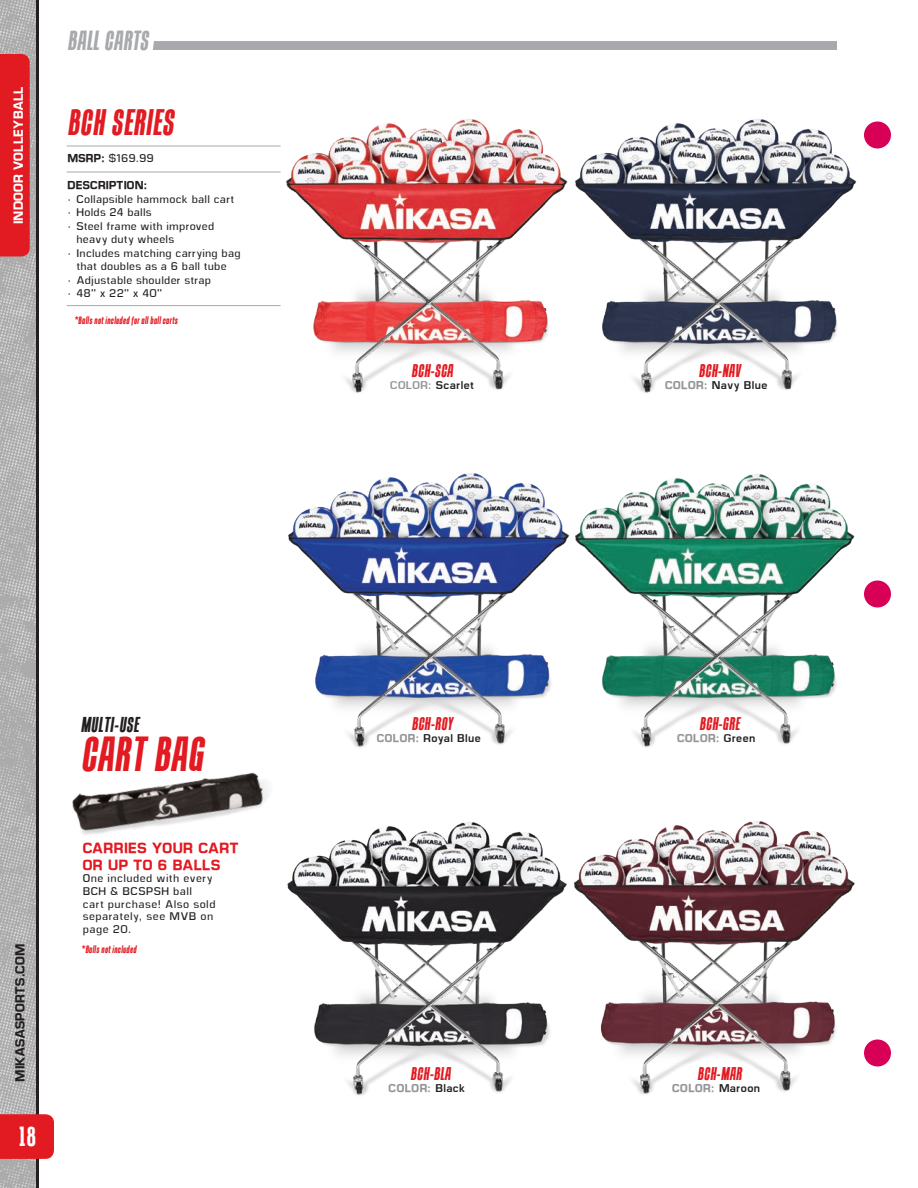
<style>
.page{position:relative;width:918px;height:1188px;background:#fff}
.page>*{position:absolute;margin:0;border:0;box-sizing:border-box;transform-origin:0 0}
.Product_Names{font:italic 700 48px "Tandelle";letter-spacing:.03em;color:#e21a21}
.Product_Names-2{font:italic 700 36px "Tandelle";letter-spacing:.03em;color:#e21a21}
.t1{font:italic 700 27px "Tandelle";letter-spacing:.03em;color:#a8a9ad}
.t2{font:700 27px "Tandelle";color:#fff}
.Product_Names-3{font:italic 700 21px "Tandelle";letter-spacing:.03em;color:#231f20}
.Product_Names-4{font:italic 700 18px "Tandelle";letter-spacing:.03em;color:#e21a21}
.Product_Info{font:700 13.5px/16.5px "Mikasa Sports";letter-spacing:.03em;color:#e21a21}
.t3{font:700 12px "Mikasa Sports";letter-spacing:.015em;color:#231f20}
.t4{font:700 12px "Mikasa Sports";letter-spacing:.01em;color:#fff}
.Body_copy{font:300 10.5px/13.5px "Mikasa Sports";letter-spacing:.02em;color:#231f20}
.Product_Info-2{font:300 10.5px/12.6px "Mikasa Sports";letter-spacing:.04em;color:#231f20}
.Product_Names-5{font:italic 700 10.5px "Tandelle";letter-spacing:.03em;color:#e21a21}
.Product_Info-3{font:700 10.5px "Mikasa Sports";letter-spacing:.035em;color:#939598}
.Product_Info-4{font:10.5px "Mikasa Sports";letter-spacing:.035em;color:#231f20}
.Product_Names-6{font:10.5px "Mikasa Sports";letter-spacing:.04em;color:#231f20}
.Product_Info-5{font:700 10.5px "Mikasa Sports";letter-spacing:.015em;color:#231f20}
.s1{font-weight:700}
.s2{color:#939598}
.s3{font-weight:700;color:#939598}
.s4{font-weight:400;color:#231f20}
</style>
<div class="page">
<img style="left:0;top:0;width:36px;height:1188px">
<hr style="left:36px;top:0;width:3px;height:1188px;background:#231f20">
<img style="left:286px;top:119px;width:271px;height:274px">
<img style="left:582px;top:474px;width:273px;height:273px">
<img style="left:557px;top:119px;width:317px;height:274px">
<img style="left:288px;top:473px;width:294px;height:275px">
<img style="left:587px;top:821px;width:286px;height:274px">
<img style="left:287px;top:822px;width:300px;height:274px">
<div style="left:0;top:1114px;width:54px;height:45px;background:#e21a21"></div>
<div style="left:0;top:54px;width:30px;height:202px;background:#e21a21"></div>
<div style="left:153px;top:41px;width:684px;height:9px;background:#a8a9ad"></div>
<hr style="left:67px;top:172px;width:214px;height:1px;background:#a8a9ad">
<hr style="left:67px;top:305px;width:214px;height:1px;background:#a8a9ad">
<hr style="left:67px;top:146px;width:214px;height:1px;background:#a8a9ad">
<img style="left:72px;top:772px;width:216px;height:72px">
<div style="left:864px;top:1040px;width:27px;height:26px;background:#d80056;border-radius:50%"></div>
<div style="left:864px;top:580px;width:27px;height:28px;background:#d80056;border-radius:50%"></div>
<div style="left:864px;top:122px;width:27px;height:26px;background:#d80056;border-radius:50%"></div>
<p class="t4" style="left:11px;top:224px;width:139px;rotate:-90deg">INDOOR VOLLEYBALL</p>
<p class="t1" style="left:68px;top:25px;width:82px">BALL CARTS</p>
<p class="Product_Names-2" style="left:68px;top:102px;width:107px">BCH SERIES</p>
<p class="Product_Info-2" style="left:68px;top:152px;width:88px"><span class="s1">MSRP:</span> $169.99</p>
<p class="Product_Info-5" style="left:68px;top:179px;width:81px">DESCRIPTION:</p>
<p class="Body_copy" style="left:68px;top:192px;width:168px">· Collapsible hammock ball cart</p>
<p class="Body_copy" style="left:68px;top:205px;width:86px">· Holds 24 balls</p>
<p class="Body_copy" style="left:76px;top:219px;width:139px;text-indent:-9px">· Steel frame with improved heavy duty wheels</p>
<p class="Body_copy" style="left:68px;top:246px;width:175px">· Includes matching carrying bag</p>
<p class="Body_copy" style="left:76px;top:259px;width:152px">that doubles as a 6 ball tube</p>
<p class="Body_copy" style="left:68px;top:273px;width:145px">· Adjustable shoulder strap</p>
<p class="Body_copy" style="left:68px;top:286px;width:96px">· 48" x 22" x 40"</p>
<p class="Product_Names-5" style="left:74px;top:315px;width:105px">*Balls not included for all ball carts</p>
<p class="t3" style="left:13px;top:1082px;width:140px;rotate:-90deg">MIKASASPORTS.COM</p>
<h3 class="t2" style="left:18px;top:1121px;width:19px">18</h3>
<p class="Product_Names-3" style="left:81px;top:712px;width:60px">MULTI-USE</p>
<p class="Product_Names" style="left:81px;top:726px;width:123px">CART BAG</p>
<p class="Product_Info" style="left:83px;top:840px;width:157px">CARRIES YOUR CART<br>OR UP TO 6 BALLS</p>
<p class="Product_Info-2" style="left:83px;top:872px;width:134px">One included with every<br>BCH &amp; BCSPSH ball cart purchase! Also sold separately, see MVB on page 20.</p>
<p class="Product_Names-5" style="left:81px;top:943px;width:57px">*Balls not included</p>
<p class="Product_Names-4" style="left:412px;top:361px;width:43px">BCH-SCA</p>
<p class="Product_Names-6" style="left:390px;top:379px;width:85px"><span class="s2">COLOR:</span> Scarlet</p>
<p class="Product_Names-4" style="left:412px;top:713px;width:42px">BCH-ROY</p>
<p class="Product_Info-4" style="left:377px;top:731px;width:105px"><span class="s3">COLOR:</span> Royal Blue</p>
<p class="Product_Names-4" style="left:411px;top:1063px;width:41px">BCH-BLA</p>
<p class="Product_Info-3" style="left:389px;top:1081px;width:78px">COLOR: <span class="s4">Black</span></p>
<p class="Product_Names-4" style="left:699px;top:361px;width:43px">BCH-NAV</p>
<p class="Product_Info-4" style="left:665px;top:379px;width:104px"><span class="s3">COLOR:</span> Navy Blue</p>
<p class="Product_Names-4" style="left:700px;top:713px;width:42px">BCH-GRE</p>
<p class="Product_Info-3" style="left:677px;top:731px;width:80px">COLOR: <span class="s4">Green</span></p>
<p class="Product_Names-4" style="left:698px;top:1063px;width:46px">BCH-MAR</p>
<p class="Product_Info-3" style="left:672px;top:1081px;width:89px">COLOR: <span class="s4">Maroon</span></p>
</div>
